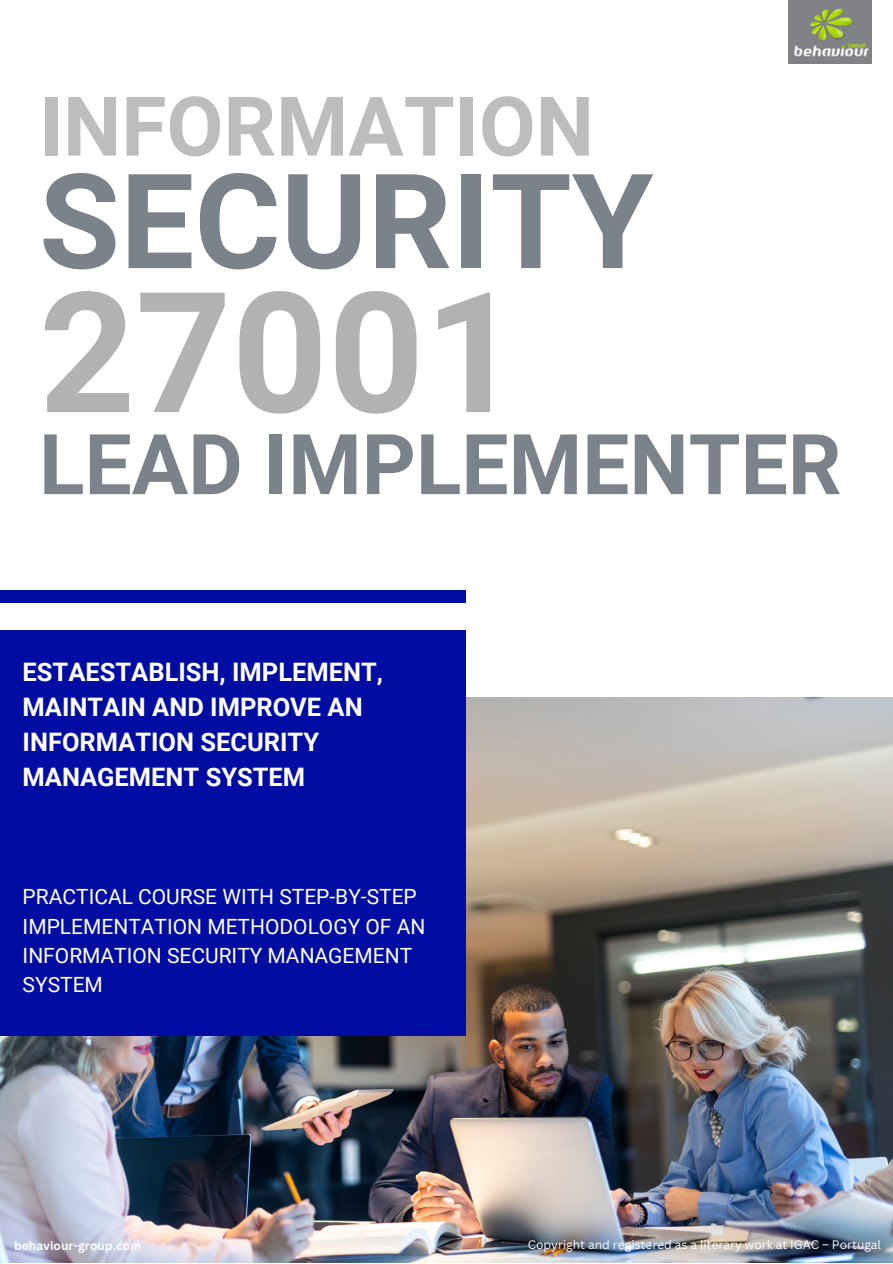
<style>
.page{position:relative;width:893px;height:1264px;background:#fff}
.page>*{position:absolute;margin:0;border:0;box-sizing:border-box;transform-origin:0 0}
.t1{font:700 167.85px "Roboto";color:#b2b2b2}
.t2{font:700 131.85px "Roboto";color:#7c8289}
.t3{font:700 83.85px "Roboto";color:#7c8289}
.t4{font:700 82.35px "Roboto";color:#bdbdbd}
.t5{font:700 25.5px/34.8px "Roboto";color:#fff}
.t6{font:21px/29.2px "Roboto";color:#fff}
.t7{font:12px "Canva Sans";color:#fff}
.t8{font:700 12px "Canva Sans";color:#fff}
</style>
<div class="page">
<img style="left:0;top:697px;width:892px;height:565px">
<div style="left:0;top:629px;width:465px;height:406px;background:#000ca2"></div>
<div style="left:0;top:590px;width:465px;height:13px;background:#000ca2"></div>
<img style="left:788px;top:0;width:83px;height:64px">
<p class="t4" style="left:39px;top:79px;width:556px">INFORMATION</p>
<p class="t2" style="left:39px;top:146px;width:616px">SECURITY</p>
<p class="t1" style="left:39px;top:256px;width:483px">27001</p>
<p class="t3" style="left:39px;top:416px;width:803px">LEAD IMPLEMENTER</p>
<p class="t5" style="left:23px;top:655px;width:362px">ESTAESTABLISH, IMPLEMENT,<br>MAINTAIN AND IMPROVE AN<br>INFORMATION SECURITY<br>MANAGEMENT SYSTEM</p>
<p class="t6" style="left:23px;top:882px;width:404px">PRACTICAL COURSE WITH STEP-BY-STEP<br>IMPLEMENTATION METHODOLOGY OF AN<br>INFORMATION SECURITY MANAGEMENT<br>SYSTEM</p>
<p class="t8" style="left:14px;top:1236px;width:129px">behaviour-group.com</p>
<p class="t7" style="left:527px;top:1235px;width:355px">Copyright and registered as a literary work at IGAC – Portugal</p>
</div>
